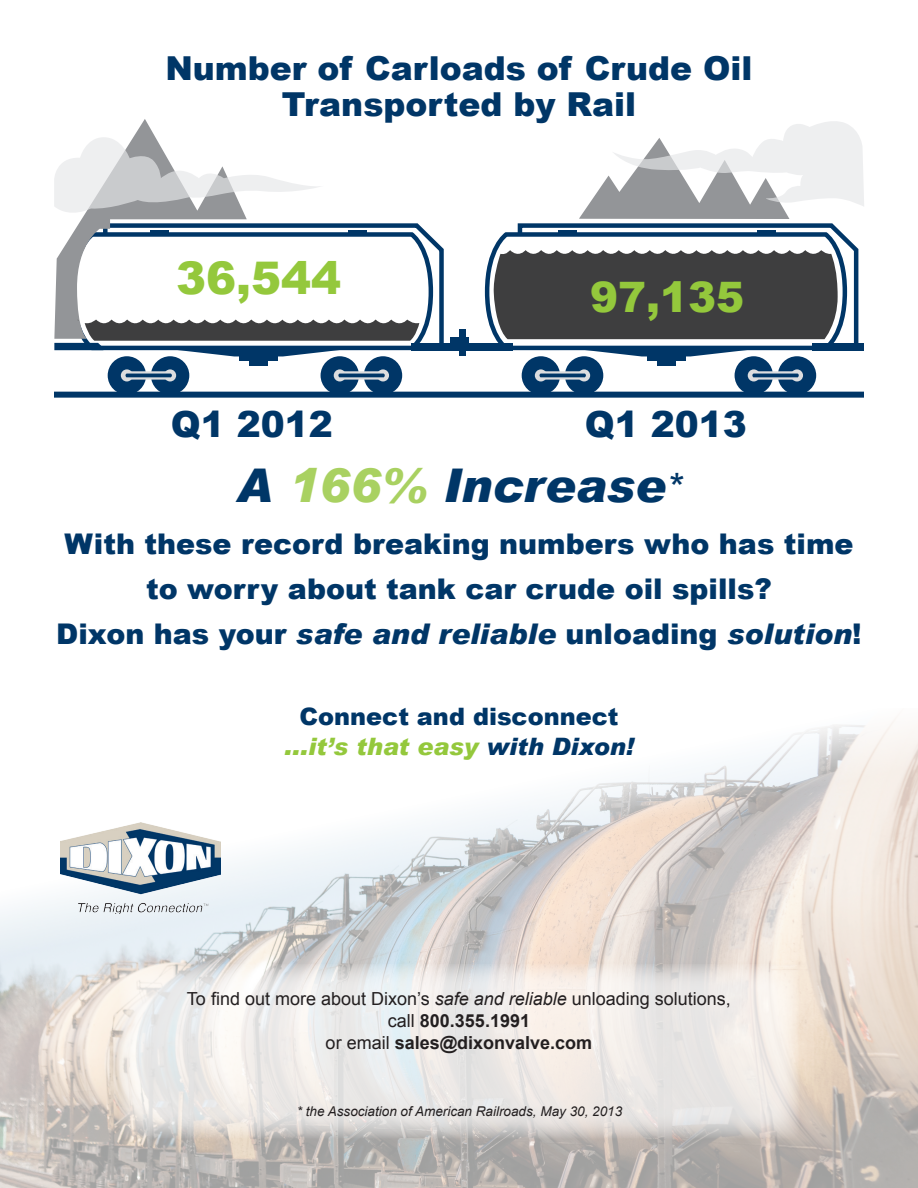
<style>
.page{position:relative;width:918px;height:1188px;background:#fff}
.page>*{position:absolute;margin:0;border:0;box-sizing:border-box;transform-origin:0 0}
.t1{font:italic 900 46.5px "Arial";color:#003667}
.t2{font:900 45px "Arial";color:#94c83c}
.t3{font:900 42px "Arial";color:#94c83c}
.t4{font:900 36px "Arial";color:#003667}
.t5{font:900 33px "Arial";color:#003667}
.t6{font:900 28.5px/45px "Arial";color:#003667;text-align:center}
.t7{font:italic 900 28.5px "Arial";color:#003667}
.t8{font:italic 900 24px "Arial";color:#94c83c}
.t9{font:900 24px "Arial";color:#003667}
.t10{font:18px "Arial";color:#231f20}
.t11{font:700 18px "Arial";color:#231f20}
.t12{font:italic 13.5px "Arial";color:#231f20}
.s1{color:#a9d161}
.s2{font-weight:400;font-size:40.5px}
.s3{font-style:normal}
.s4{color:#003667}
.s5{font-style:italic}
.s6{font-weight:400}
</style>
<div class="page">
<img style="left:0;top:718px;width:918px;height:470px">
<div style="left:108px;top:356px;width:38px;height:39px;background:#003667;border-radius:50%"></div>
<div style="left:151px;top:356px;width:38px;height:39px;background:#003667;border-radius:50%"></div>
<svg style="left:122px;top:369px;width:53px;height:12px"></svg>
<div style="left:321px;top:356px;width:38px;height:39px;background:#003667;border-radius:50%"></div>
<div style="left:364px;top:356px;width:38px;height:39px;background:#003667;border-radius:50%"></div>
<svg style="left:335px;top:369px;width:53px;height:12px"></svg>
<svg style="left:483px;top:232px;width:366px;height:119px"></svg>
<div style="left:522px;top:356px;width:38px;height:39px;background:#003667;border-radius:50%"></div>
<div style="left:565px;top:356px;width:38px;height:39px;background:#003667;border-radius:50%"></div>
<svg style="left:536px;top:369px;width:53px;height:12px"></svg>
<div style="left:735px;top:356px;width:38px;height:39px;background:#003667;border-radius:50%"></div>
<div style="left:778px;top:356px;width:38px;height:39px;background:#003667;border-radius:50%"></div>
<svg style="left:749px;top:369px;width:53px;height:12px"></svg>
<div style="left:411px;top:343px;width:102px;height:7px;background:#003667"></div>
<svg style="left:419px;top:224px;width:25px;height:119px"></svg>
<svg style="left:515px;top:223px;width:344px;height:127px"></svg>
<div style="left:812px;top:343px;width:52px;height:7px;background:#003667"></div>
<div style="left:493px;top:250px;width:345px;height:89px;background:#3e3e3f"></div>
<div style="left:54px;top:392px;width:810px;height:6px;background:#003667"></div>
<div style="left:239px;top:355px;width:39px;height:6px;background:#003667"></div>
<div style="left:249px;top:360px;width:19px;height:6px;background:#003667"></div>
<svg style="left:575px;top:347px;width:182px;height:9px"></svg>
<div style="left:647px;top:355px;width:38px;height:6px;background:#003667"></div>
<div style="left:657px;top:360px;width:19px;height:6px;background:#003667"></div>
<div style="left:558px;top:230px;width:19px;height:6px;background:#003667"></div>
<div style="left:757px;top:230px;width:19px;height:6px;background:#003667"></div>
<div style="left:450px;top:337px;width:19px;height:7px;background:#003667"></div>
<div style="left:459px;top:329px;width:7px;height:27px;background:#003667"></div>
<svg style="left:579px;top:121px;width:285px;height:98px"></svg>
<svg style="left:119px;top:964px;width:681px;height:175px;background:#e9e6e4"></svg>
<img style="left:60px;top:822px;width:160px;height:92px">
<svg style="left:54px;top:119px;width:365px;height:237px"></svg>
<p class="t5" style="left:165px;top:44px;width:589px">Number of Carloads of Crude Oil</p>
<p class="t5" style="left:282px;top:80px;width:356px">Transported by Rail</p>
<p class="t2" style="left:176px;top:245px;width:167px">36,544</p>
<p class="t3" style="left:590px;top:266px;width:156px">97,135</p>
<p class="t4" style="left:171px;top:398px;width:164px">Q1 2012</p>
<p class="t4" style="left:585px;top:398px;width:164px">Q1 2013</p>
<p class="t1" style="left:236px;top:457px;width:447px">A <span class="s1">166%</span> Increase<span class="s2">*</span></p>
<p class="t6" style="left:64px;top:521px;width:791px">With these record breaking numbers who has time to worry about tank car crude oil spills?</p>
<p class="t7" style="left:56px;top:616px;width:807px"><span class="s3">Dixon has your</span> safe and reliable <span class="s3">unloading</span> solution<span class="s3">!</span></p>
<p class="t9" style="left:300px;top:699px;width:320px">Connect and disconnect</p>
<p class="t8" style="left:284px;top:732px;width:351px">...it’s that easy <span class="s4">with Dixon!</span></p>
<p class="t10" style="left:187px;top:987px;width:545px">To find out more about Dixon’s <span class="s5">safe and reliable</span> unloading solutions,</p>
<p class="t11" style="left:388px;top:1008px;width:144px"><span class="s6">call</span> 800.355.1991</p>
<p class="t11" style="left:326px;top:1030px;width:268px"><span class="s6">or email</span> sales@dixonvalve.com</p>
<p class="t12" style="left:297px;top:1102px;width:327px">* the Association of American Railroads, May 30, 2013</p>
</div>
